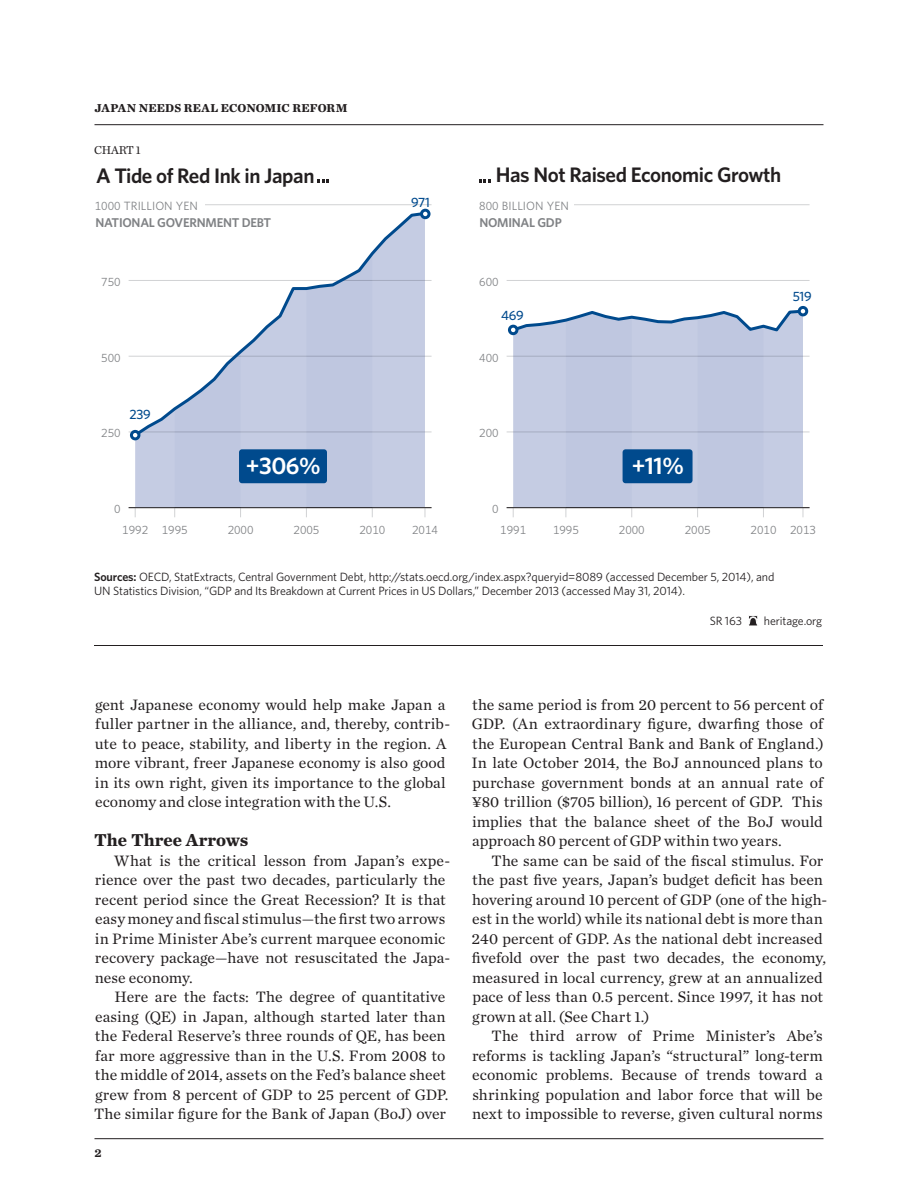
<style>
.page{position:relative;width:918px;height:1188px;background:#fff}
.page>*{position:absolute;margin:0;border:0;box-sizing:border-box;transform-origin:0 0}
.t1{font:600 24px "Whitney";color:#fff}
.t2{font:600 21px "Whitney";letter-spacing:-.02em;color:#231f20}
.Main_Header{font:700 18px "Chronicle Text G1";color:#231f20}
.Body_Text{font:15.75px/19.5px "Chronicle Text G1";color:#231f20}
.t3{font:500 13.5px "Whitney";letter-spacing:-.02em;color:#004a8d}
.t4{font:600 12.75px "Whitney";letter-spacing:-.02em;color:#808285}
.t5{font:12px/13.5px "Whitney";letter-spacing:-.01em;color:#231f20}
.t6{font:12px "Whitney";color:#808285}
.t7{font:700 12px "Chronicle Text G1";letter-spacing:.01em;color:#231f20}
.t8{font:12px "Chronicle Text G1";letter-spacing:-.02em;color:#231f20}
.s1{font-weight:600}
</style>
<div class="page">
<hr style="left:94px;top:1138px;width:730px;height:1px;background:#231f20">
<hr style="left:94px;top:124px;width:730px;height:1px;background:#231f20">
<hr style="left:129px;top:507px;width:303px;height:1px;background:#231f20">
<hr style="left:129px;top:432px;width:303px;height:1px;background:#d1d2d4">
<hr style="left:129px;top:356px;width:303px;height:1px;background:#d1d2d4">
<hr style="left:129px;top:280px;width:303px;height:1px;background:#d1d2d4">
<hr style="left:129px;top:204px;width:303px;height:1px;background:#d1d2d4">
<div style="left:175px;top:439px;width:197px;height:69px;background:#bfc7e0"></div>
<hr style="left:507px;top:507px;width:303px;height:1px;background:#231f20">
<hr style="left:507px;top:432px;width:303px;height:1px;background:#d1d2d4">
<hr style="left:507px;top:356px;width:303px;height:1px;background:#d1d2d4">
<hr style="left:507px;top:280px;width:303px;height:1px;background:#d1d2d4">
<hr style="left:507px;top:204px;width:303px;height:1px;background:#d1d2d4">
<svg style="left:372px;top:439px;width:54px;height:78px"></svg>
<svg style="left:240px;top:439px;width:67px;height:78px"></svg>
<svg style="left:135px;top:439px;width:40px;height:78px"></svg>
<svg style="left:131px;top:210px;width:297px;height:229px"></svg>
<svg style="left:509px;top:308px;width:297px;height:209px"></svg>
<div style="left:128px;top:201px;width:76px;height:10px;background:#fff"></div>
<div style="left:503px;top:201px;width:70px;height:10px;background:#fff"></div>
<svg style="left:317px;top:180px;width:12px;height:3px"></svg>
<svg style="left:479px;top:179px;width:12px;height:3px"></svg>
<svg style="left:749px;top:616px;width:9px;height:10px"></svg>
<hr style="left:94px;top:645px;width:728px;height:1px;background:#231f20">
<div style="left:239px;top:449px;width:88px;height:34px;background:#004a8d;border-radius:3px"></div>
<div style="left:623px;top:449px;width:70px;height:34px;background:#004a8d;border-radius:3px"></div>
<div style="left:799px;top:307px;width:8px;height:8px;background:#fff;border-radius:50%"></div>
<div style="left:798px;top:306px;width:10px;height:10px;border:3px solid #004a8d;border-radius:50%"></div>
<div style="left:509px;top:326px;width:8px;height:8px;background:#fff;border-radius:50%"></div>
<div style="left:508px;top:325px;width:10px;height:10px;border:3px solid #004a8d;border-radius:50%"></div>
<div style="left:422px;top:210px;width:7px;height:8px;background:#fff;border-radius:50%"></div>
<div style="left:420px;top:209px;width:11px;height:10px;border:3px solid #004a8d;border-radius:50%"></div>
<div style="left:131px;top:431px;width:8px;height:8px;background:#fff;border-radius:50%"></div>
<div style="left:130px;top:430px;width:10px;height:10px;border:3px solid #004a8d;border-radius:50%"></div>
<p class="t7" style="left:94px;top:98px;width:254px">JAPAN NEEDS REAL ECONOMIC REFORM</p>
<p class="t8" style="left:94px;top:141px;width:48px">CHART 1</p>
<p class="t2" style="left:96px;top:161px;width:220px">A Tide of Red Ink in Japan</p>
<p class="t2" style="left:496px;top:161px;width:287px">Has Not Raised Economic Growth</p>
<p class="t6" style="left:95px;top:198px;width:105px">1000 TRILLION YEN</p>
<p class="t3" style="left:411px;top:194px;width:20px">971</p>
<p class="t6" style="left:479px;top:198px;width:91px">800 BILLION YEN</p>
<p class="t4" style="left:95px;top:214px;width:178px">NATIONAL GOVERNMENT DEBT</p>
<p class="t4" style="left:479px;top:214px;width:84px">NOMINAL GDP</p>
<p class="t6" style="left:101px;top:274px;width:21px">750</p>
<p class="t6" style="left:479px;top:274px;width:21px">600</p>
<p class="t3" style="left:793px;top:287px;width:20px">519</p>
<p class="t3" style="left:501px;top:306px;width:24px">469</p>
<p class="t6" style="left:101px;top:349px;width:21px">500</p>
<p class="t6" style="left:479px;top:349px;width:21px">400</p>
<p class="t3" style="left:129px;top:405px;width:23px">239</p>
<p class="t6" style="left:101px;top:425px;width:21px">250</p>
<p class="t6" style="left:479px;top:425px;width:21px">200</p>
<p class="t1" style="left:246px;top:450px;width:76px">+306%</p>
<p class="t1" style="left:632px;top:450px;width:54px">+11%</p>
<p class="t6" style="left:114px;top:501px;width:8px">0</p>
<p class="t6" style="left:492px;top:501px;width:8px">0</p>
<p class="t6" style="left:122px;top:521px;width:67px">1992 1995</p>
<p class="t6" style="left:228px;top:521px;width:27px">2000</p>
<p class="t6" style="left:294px;top:521px;width:27px">2005</p>
<p class="t6" style="left:359px;top:521px;width:27px">2010</p>
<p class="t6" style="left:412px;top:521px;width:27px">2014</p>
<p class="t6" style="left:500px;top:521px;width:27px">1991</p>
<p class="t6" style="left:553px;top:521px;width:27px">1995</p>
<p class="t6" style="left:619px;top:521px;width:27px">2000</p>
<p class="t6" style="left:685px;top:521px;width:27px">2005</p>
<p class="t6" style="left:751px;top:521px;width:67px">2010 2013</p>
<p class="t5" style="left:94px;top:570px;width:682px"><span class="s1">Sources:</span> OECD, StatExtracts, Central Government Debt, http://stats.oecd.org/index.aspx?queryid=8089 (accessed December 5, 2014), and<br>UN Statistics Division, “GDP and Its Breakdown at Current Prices in US Dollars,” December 2013 (accessed May 31, 2014).</p>
<p class="t5" style="left:710px;top:614px;width:34px">SR 163</p>
<p class="t5" style="left:764px;top:614px;width:60px">heritage.org</p>
<p class="Body_Text" style="left:95px;top:694px;width:357px">gent Japanese economy would help make Japan a fuller partner in the alliance, and, thereby, contrib&shy;ute to peace, stability, and liberty in the region. A more vibrant, freer Japanese economy is also good in its own right, given its importance to the global economy and close integration with the U.S.</p>
<p class="Main_Header" style="left:94px;top:825px;width:156px">The Three Arrows</p>
<p class="Body_Text" style="left:95px;top:850px;width:357px;text-indent:19px">What is the critical lesson from Japan’s expe&shy;rience over the past two decades, particularly the recent period since the Great Recession? It is that easy money and fiscal stimulus—the first two arrows in Prime Minister Abe’s current marquee economic recovery package—have not resuscitated the Japa&shy;nese economy.</p>
<p class="Body_Text" style="left:94px;top:986px;width:356px;text-indent:21px">Here are the facts: The degree of quantitative easing (QE) in Japan, although started later than the Federal Reserve’s three rounds of QE, has been far more aggressive than in the U.S. From 2008 to the middle of 2014, assets on the Fed’s balance sheet grew from 8 percent of GDP to 25 percent of GDP.<br>The similar figure for the Bank of Japan (BoJ) over</p>
<p class="t7" style="left:94px;top:1143px;width:9px">2</p>
<p class="Body_Text" style="left:471px;top:694px;width:354px;text-align:justify">the same period is from 20 percent to 56 percent of GDP. (An extraordinary figure, dwarfing those of the European Central Bank and Bank of England.)<br>In late October 2014, the BoJ announced plans to purchase government bonds at an annual rate of ¥80 trillion ($705 billion), 16 percent of GDP. This implies that the balance sheet of the BoJ would approach 80 percent of GDP within two years.</p>
<p class="Body_Text" style="left:472px;top:850px;width:357px;text-indent:20px">The same can be said of the fiscal stimulus. For the past five years, Japan’s budget deficit has been hovering around 10 percent of GDP (one of the high&shy;est in the world) while its national debt is more than 240 percent of GDP. As the national debt increased fivefold over the past two decades, the economy, measured in local currency, grew at an annualized pace of less than 0.5 percent. Since 1997, it has not grown at all. (See Chart 1.)</p>
<p class="Body_Text" style="left:472px;top:1025px;width:352px;text-align:justify;text-indent:20px">The third arrow of Prime Minister’s Abe’s reforms is tackling Japan’s “structural” long-term economic problems. Because of trends toward a shrinking population and labor force that will be next to impossible to reverse, given cultural norms</p>
</div>
